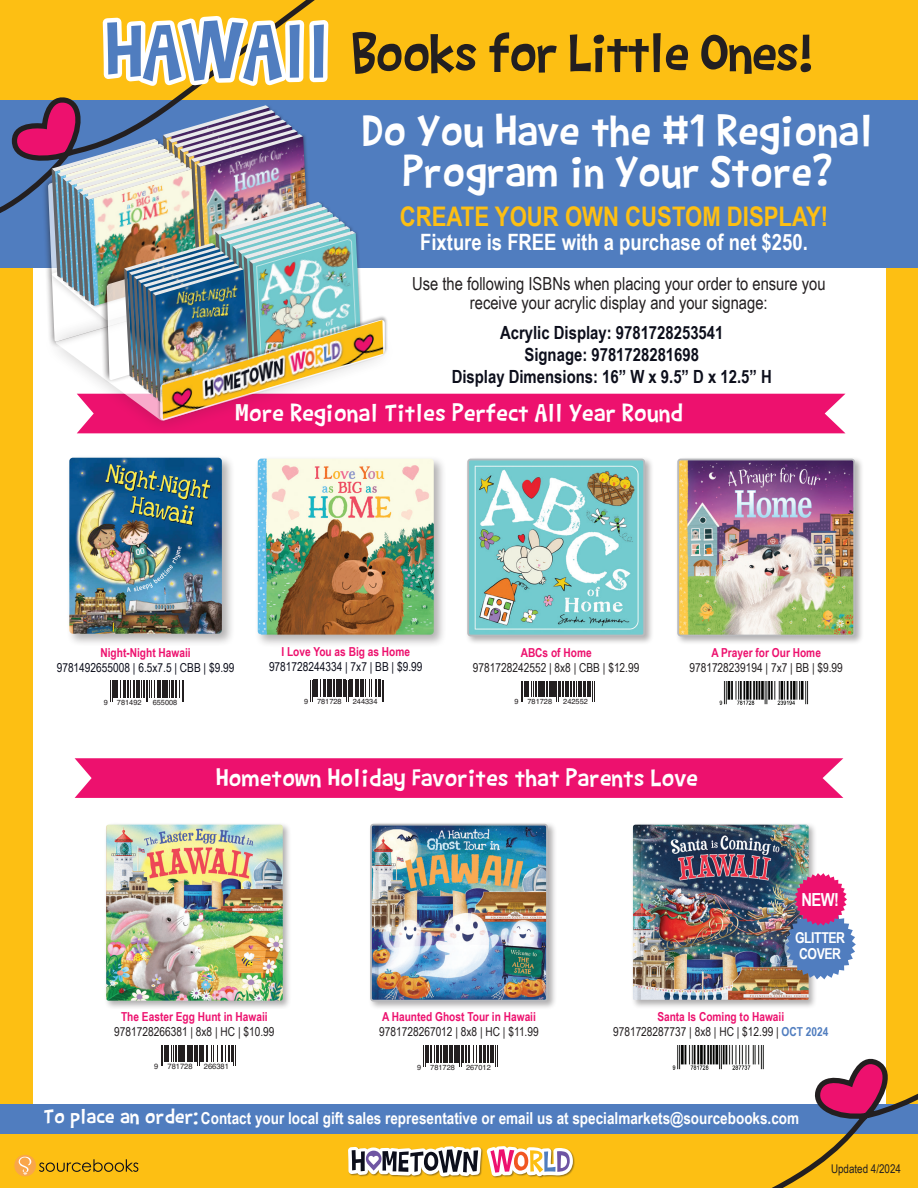
<style>
.page{position:relative;width:918px;height:1188px;background:#fdbf13}
.page>*{position:absolute;margin:0;border:0;box-sizing:border-box;transform-origin:0 0}
.t1{font:59.25px "Barthowheel";letter-spacing:-.03em;color:#231f20}
.t2{font:48px/40.5px "Barthowheel";color:#fff;text-align:center}
.t3{font:27px "Barthowheel";color:#fff}
.t4{font:700 27px "Arial Narrow";color:#fdbf13}
.t5{font:700 22.5px "Arial Narrow";color:#fff}
.t6{font:700 18.15px/21.8px "Arial Narrow";color:#0c0e1b;text-align:center}
.t7{font:18px/19.5px "Arial Narrow";color:#231f20;text-align:center}
.t8{font:700 18px "Arial Narrow";color:#fff}
.t9{font:700 16.5px "Arial Narrow";color:#fff}
.t10{font:700 15px/16.5px "Arial Narrow";letter-spacing:-.03em;color:#fff}
.t11{font:12.3px/14.9px "Arial Narrow";color:#231f20;text-align:center}
.t12{font:700 12.3px "Arial Narrow";color:#ed116e}
.t13{font:12.3px "Arial Narrow";color:#0c0e1b}
.t14{font:12px "Arial Narrow";color:#231f20}
.t15{font:7.65px "Helvetica";color:#231f20}
.t16{font:7.35px "Helvetica";color:#231f20}
.s1{font-size:83.4px;color:#fff}
.s2{font-weight:700;color:#ed116e}
.s3{font-weight:700;color:#507dbf}
.s4{font-family:"Barthowheel";font-weight:400;font-size:22.5px}
</style>
<div class="page">
<div style="left:34px;top:105px;width:852px;height:1003px;background:#fff"></div>
<div style="left:0;top:1104px;width:918px;height:29px;background:#507dbf"></div>
<svg style="left:575px;top:1058px;width:343px;height:130px"></svg>
<svg style="left:39px;top:1159px;width:99px;height:13px"></svg>
<div style="left:14px;top:1155px;width:22px;height:21px;background:#f9a64a;border-radius:50%"></div>
<svg style="left:19px;top:1157px;width:12px;height:18px"></svg>
<div style="left:0;top:100px;width:918px;height:168px;background:#507dbf"></div>
<svg style="left:0;top:0;width:315px;height:213px"></svg>
<svg style="left:161px;top:1045px;width:75px;height:21px"></svg>
<svg style="left:346px;top:1045px;width:229px;height:133px"></svg>
<img style="left:671px;top:1046px;width:100px;height:24px">
<svg style="left:110px;top:681px;width:51px;height:21px"></svg>
<hr style="left:162px;top:681px;width:3px;height:17px;background:#231f20">
<hr style="left:165px;top:681px;width:3px;height:17px;background:#231f20">
<svg style="left:169px;top:681px;width:15px;height:21px"></svg>
<svg style="left:310px;top:680px;width:74px;height:21px"></svg>
<svg style="left:521px;top:681px;width:74px;height:20px"></svg>
<svg style="left:75px;top:758px;width:768px;height:40px"></svg>
<img style="left:719px;top:682px;width:90px;height:23px">
<div style="left:368px;top:822px;width:189px;height:189px;background:#231f20;opacity:.35"></div>
<img style="left:373px;top:827px;width:172px;height:172px">
<div style="left:370px;top:824px;width:178px;height:178px;border:2px solid #b8b9bc;border-radius:2px"></div>
<div style="left:631px;top:823px;width:187px;height:186px;background:#231f20;opacity:.35"></div>
<img style="left:633px;top:825px;width:176px;height:175px">
<div style="left:104px;top:823px;width:188px;height:186px;background:#231f20;opacity:.35"></div>
<img style="left:106px;top:825px;width:177px;height:176px">
<div style="left:465px;top:456px;width:189px;height:189px;background:#231f20;opacity:.35"></div>
<img style="left:470px;top:462px;width:172px;height:171px">
<div style="left:467px;top:459px;width:178px;height:177px;border:2px solid #b8b9bc;border-radius:2px"></div>
<div style="left:66px;top:454px;width:169px;height:192px;background:#231f20;opacity:.35"></div>
<img style="left:69px;top:458px;width:153px;height:176px">
<div style="left:254px;top:455px;width:193px;height:192px;background:#231f20;opacity:.35"></div>
<img style="left:258px;top:459px;width:176px;height:176px">
<div style="left:675px;top:456px;width:189px;height:189px;background:#231f20;opacity:.35"></div>
<img style="left:680px;top:462px;width:172px;height:171px">
<div style="left:677px;top:459px;width:178px;height:177px;border:2px solid #b8b9bc;border-radius:2px"></div>
<div style="left:41px;top:266px;width:357px;height:171px;background:#231f20;opacity:.35"></div>
<svg style="left:15px;top:99px;width:830px;height:334px"></svg>
<img style="left:162px;top:320px;width:221px;height:99px">
<img style="left:786px;top:873px;width:70px;height:106px">
<h1 class="t1" style="left:105px;top:19px;width:711px"><span class="s1">HAWAII</span> Books for Little Ones!</h1>
<h2 class="t2" style="left:362px;top:110px;width:513px">Do You Have the #1 Regional<br>Program in Your Store?</h2>
<h3 class="t4" style="left:400px;top:196px;width:430px">CREATE YOUR OWN CUSTOM DISPLAY!</h3>
<h3 class="t5" style="left:420px;top:225px;width:389px">Fixture is FREE with a purchase of net $250.</h3>
<h3 class="t7" style="left:412px;top:273px;width:415px">Use the following ISBNs when placing your order to ensure you receive your acrylic display and your signage:</h3>
<h3 class="t6" style="left:452px;top:321px;width:322px">Acrylic Display: 9781728253541<br>Signage: 9781728281698<br>Display Dimensions: 16” W x 9.5” D x 12.5” H</h3>
<h3 class="t3" style="left:236px;top:398px;width:449px">More Regional Titles Perfect All Year Round</h3>
<p class="t12" style="left:101px;top:643px;width:92px">Night-Night Hawaii</p>
<p class="t13" style="left:57px;top:658px;width:179px">9781492655008 | 6.5x7.5 | CBB | $9.99</p>
<p class="t12" style="left:281px;top:643px;width:130px">I Love You as Big as Home</p>
<p class="t13" style="left:269px;top:658px;width:155px">9781728244334 | 7x7 | BB | $9.99</p>
<p class="t12" style="left:521px;top:643px;width:73px">ABCs of Home</p>
<p class="t11" style="left:473px;top:659px;width:168px">9781728242552 | 8x8 | CBB | $12.99</p>
<p class="t12" style="left:711px;top:643px;width:111px">A Prayer for Our Home</p>
<p class="t11" style="left:689px;top:659px;width:155px">9781728239194 | 7x7 | BB | $9.99</p>
<p class="t16" style="left:104px;top:697px;width:39px">9 781492</p>
<p class="t16" style="left:153px;top:697px;width:26px">655008</p>
<p class="t16" style="left:304px;top:696px;width:39px">9 781728</p>
<p class="t16" style="left:353px;top:696px;width:26px">244334</p>
<p class="t16" style="left:514px;top:696px;width:39px">9 781728</p>
<p class="t16" style="left:563px;top:696px;width:26px">242552</p>
<h3 class="t3" style="left:216px;top:762px;width:483px">Hometown Holiday Favorites that Parents Love</h3>
<h3 class="t8" style="left:801px;top:886px;width:39px">NEW!</h3>
<p class="t10" style="left:795px;top:928px;width:51px">GLITTER<br>COVER</p>
<p class="t12" style="left:121px;top:1007px;width:148px">The Easter Egg Hunt in Hawaii</p>
<p class="t11" style="left:114px;top:1024px;width:162px">9781728266381 | 8x8 | HC | $10.99</p>
<p class="t12" style="left:382px;top:1007px;width:155px">A Haunted Ghost Tour in Hawaii</p>
<p class="t11" style="left:379px;top:1024px;width:161px">9781728267012 | 8x8 | HC | $11.99</p>
<p class="t15" style="left:154px;top:1061px;width:40px">9 781728</p>
<p class="t15" style="left:204px;top:1061px;width:27px">266381</p>
<p class="t16" style="left:417px;top:1062px;width:39px">9 781728</p>
<p class="t16" style="left:466px;top:1062px;width:26px">267012</p>
<p class="t11" style="left:613px;top:1009px;width:217px"><span class="s2">Santa Is Coming to Hawaii<br></span>9781728287737 | 8x8 | HC | $12.99 | <span class="s3">OCT 2024</span></p>
<h3 class="t9" style="left:44px;top:1106px;width:757px"><span class="s4">To place an order:</span> Contact your local gift sales representative or email us at specialmarkets@sourcebooks.com</h3>
<p class="t14" style="left:831px;top:1160px;width:72px">Updated 4/2024</p>
</div>
